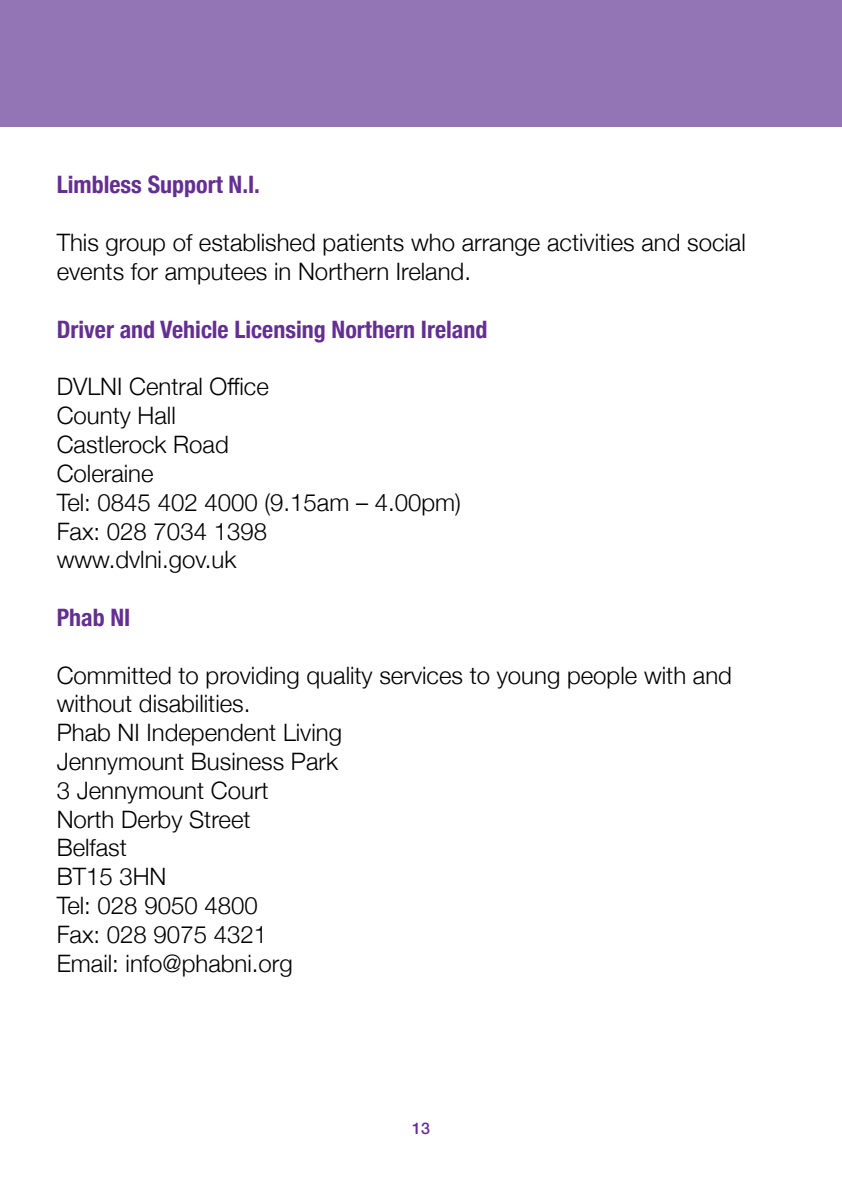
<style>
.page{position:relative;width:842px;height:1191px;background:#fff}
.page>*{position:absolute;margin:0;border:0;box-sizing:border-box;transform-origin:0 0}
.t1{font:300 24px/28.8px "Helvetica Neue";color:#000}
.t2{font:700 condensed 24px "Helvetica Neue";color:#642f92}
.t3{font:500 16px "Helvetica Neue";color:#642f92}
</style>
<div class="page">
<div style="left:0;top:0;width:842px;height:127px;background:#9375b5"></div>
<p class="t2" style="left:57px;top:165px;width:205px">Limbless Support N.I.</p>
<p class="t1" style="left:57px;top:226px;width:691px">This group of established patients who arrange activities and social events for amputees in Northern Ireland.</p>
<p class="t2" style="left:57px;top:309px;width:432px">Driver and Vehicle Licensing Northern Ireland</p>
<p class="t1" style="left:57px;top:371px;width:406px">DVLNI Central Office<br>County Hall<br>Castlerock Road<br>Coleraine<br>Tel: 0845 402 4000 (9.15am – 4.00pm)<br>Fax: 028 7034 1398<br>www.dvlni.gov.uk</p>
<p class="t2" style="left:57px;top:597px;width:75px">Phab NI</p>
<p class="t1" style="left:57px;top:659px;width:677px">Committed to providing quality services to young people with and without disabilities.<br>Phab NI Independent Living<br>Jennymount Business Park<br>3 Jennymount Court<br>North Derby Street<br>Belfast<br>BT15 3HN<br>Tel: 028 9050 4800<br>Fax: 028 9075 4321<br>Email: info@phabni.org</p>
<p class="t3" style="left:412px;top:1115px;width:19px">13</p>
</div>
